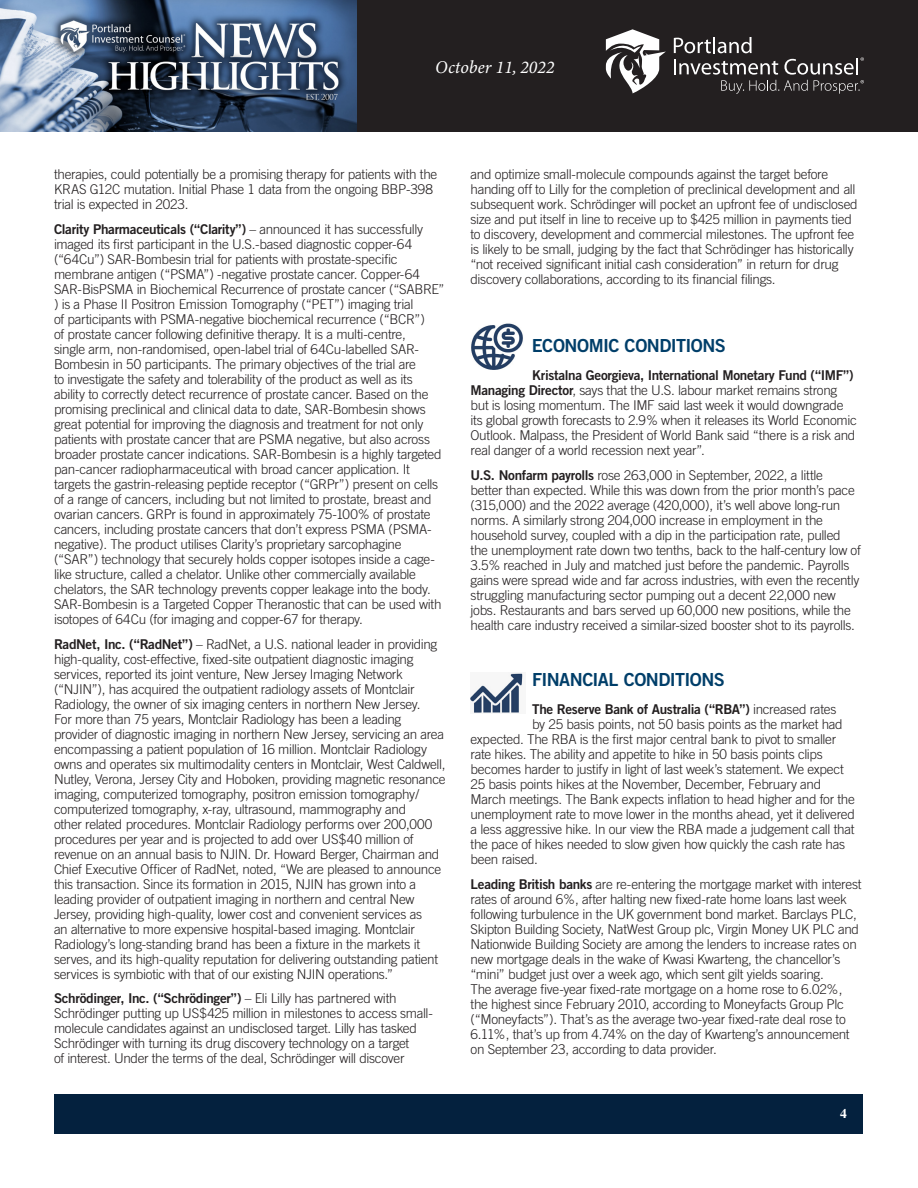
<style>
.page{position:relative;width:918px;height:1188px;background:#fff}
.page>*{position:absolute;margin:0;border:0;box-sizing:border-box;transform-origin:0 0}
.Article_-_Body{font:18px "Trade Gothic Bold Two";letter-spacing:-.03em;color:#003e69}
.t1{font:italic 18px "Minion Variable Concept";color:#fff}
.Article_-_Body-2{font:300 13.5px/15px "Trade Gothic";letter-spacing:-.02em;color:#231f20}
.Article_-_Body-3{font:13.5px "Trade Gothic Bold Two";letter-spacing:-.025em;color:#231f20}
.t2{font:700 13.5px "Times";color:#fff}
.s1{font-family:"Trade Gothic Bold Two";font-weight:400}
.s2{font-family:"Trade Gothic";font-weight:300}
</style>
<div class="page">
<div style="left:356px;top:0;width:562px;height:132px;background:#231f20"></div>
<img style="left:0;top:0;width:356px;height:132px">
<svg style="left:674px;top:37px;width:190px;height:57px"></svg>
<svg style="left:606px;top:29px;width:60px;height:64px"></svg>
<div style="left:55px;top:1094px;width:808px;height:39px;background:#04213e"></div>
<img style="left:471px;top:323px;width:52px;height:47px">
<img style="left:471px;top:673px;width:52px;height:40px">
<h1 class="t1" style="left:435px;top:55px;width:121px">October 11, 2022</h1>
<p class="Article_-_Body-2" style="left:54px;top:167px;width:385px">therapies, could potentially be a promising therapy for patients with the<br>KRAS G12C mutation. Initial Phase 1 data from the ongoing BBP-398 trial is expected in 2023.</p>
<p class="Article_-_Body-2" style="left:54px;top:221px;width:392px"><span class="s1">Clarity Pharmaceuticals (“Clarity”)</span> – announced it has successfully imaged its first participant in the U.S.-based diagnostic copper-64 (“64Cu”) SAR-Bombesin trial for patients with prostate-specific membrane antigen (“PSMA”) -negative prostate cancer. Copper-64<br>SAR-BisPSMA in Biochemical Recurrence of prostate cancer (“SABRE” ) is a Phase II Positron Emission Tomography (“PET”) imaging trial<br>of participants with PSMA-negative biochemical recurrence (“BCR”)<br>of prostate cancer following definitive therapy. It is a multi-centre,<br>single arm, non-randomised, open-label trial of 64Cu-labelled SAR-Bombesin in 50 participants. The primary objectives of the trial are<br>to investigate the safety and tolerability of the product as well as its ability to correctly detect recurrence of prostate cancer. Based on the promising preclinical and clinical data to date, SAR-Bombesin shows great potential for improving the diagnosis and treatment for not only patients with prostate cancer that are PSMA negative, but also across broader prostate cancer indications. SAR-Bombesin is a highly targeted pan-cancer radiopharmaceutical with broad cancer application. It targets the gastrin-releasing peptide receptor (“GRPr”) present on cells of a range of cancers, including but not limited to prostate, breast and ovarian cancers. GRPr is found in approximately 75-100% of prostate cancers, including prostate cancers that don’t express PSMA (PSMA&shy;negative). The product utilises Clarity’s proprietary sarcophagine (“SAR”) technology that securely holds copper isotopes inside a cage&shy;like structure, called a chelator. Unlike other commercially available chelators, the SAR technology prevents copper leakage into the body.<br>SAR-Bombesin is a Targeted Copper Theranostic that can be used with isotopes of 64Cu (for imaging and copper-67 for therapy.</p>
<p class="Article_-_Body-2" style="left:54px;top:636px;width:393px"><span class="s1">RadNet, Inc. (“RadNet”)</span> – RadNet, a U.S. national leader in providing high-quality, cost-effective, fixed-site outpatient diagnostic imaging services, reported its joint venture, New Jersey Imaging Network (“NJIN”), has acquired the outpatient radiology assets of Montclair Radiology, the owner of six imaging centers in northern New Jersey.<br>For more than 75 years, Montclair Radiology has been a leading provider of diagnostic imaging in northern New Jersey, servicing an area encompassing a patient population of 16 million. Montclair Radiology owns and operates six multimodality centers in Montclair, West Caldwell, Nutley, Verona, Jersey City and Hoboken, providing magnetic resonance imaging, computerized tomography, positron emission tomography/ computerized tomography, x-ray, ultrasound, mammography and<br>other related procedures. Montclair Radiology performs over 200,000 procedures per year and is projected to add over US$40 million of revenue on an annual basis to NJIN. Dr. Howard Berger, Chairman and Chief Executive Officer of RadNet, noted, “We are pleased to announce this transaction. Since its formation in 2015, NJIN has grown into a leading provider of outpatient imaging in northern and central New Jersey, providing high-quality, lower cost and convenient services as<br>an alternative to more expensive hospital-based imaging. Montclair Radiology’s long-standing brand has been a fixture in the markets it serves, and its high-quality reputation for delivering outstanding patient services is symbiotic with that of our existing NJIN operations.”</p>
<p class="Article_-_Body-2" style="left:54px;top:991px;width:380px"><span class="s1">Schrödinger, Inc. (“Schrödinger”)</span> – Eli Lilly has partnered with Schrödinger putting up US$425 million in milestones to access small&shy;molecule candidates against an undisclosed target. Lilly has tasked Schrödinger with turning its drug discovery technology on a target<br>of interest. Under the terms of the deal, Schrödinger will discover</p>
<p class="Article_-_Body-2" style="left:471px;top:167px;width:389px">and optimize small-molecule compounds against the target before handing off to Lilly for the completion of preclinical development and all subsequent work. Schrödinger will pocket an upfront fee of undisclosed size and put itself in line to receive up to $425 million in payments tied to discovery, development and commercial milestones. The upfront fee is likely to be small, judging by the fact that Schrödinger has historically “not received significant initial cash consideration” in return for drug discovery collaborations, according to its financial filings.</p>
<p class="Article_-_Body" style="left:532px;top:334px;width:195px">ECONOMIC CONDITIONS</p>
<p class="Article_-_Body-2" style="left:471px;top:368px;width:388px;text-indent:62px"><span class="s1">Kristalna Georgieva, International Monetary Fund (“IMF”)<br>Managing Director</span>, says that the U.S. labour market remains strong but is losing momentum. The IMF said last week it would downgrade its global growth forecasts to 2.9% when it releases its World Economic Outlook. Malpass, the President of World Bank said “there is a risk and real danger of a world recession next year”.</p>
<p class="Article_-_Body-2" style="left:471px;top:467px;width:392px"><span class="s1">U.S. Nonfarm payrolls</span> rose 263,000 in September, 2022, a little<br>better than expected. While this was down from the prior month’s pace (315,000) and the 2022 average (420,000), it’s well above long-run norms. A similarly strong 204,000 increase in employment in the household survey, coupled with a dip in the participation rate, pulled the unemployment rate down two tenths, back to the half-century low of 3.5% reached in July and matched just before the pandemic. Payrolls gains were spread wide and far across industries, with even the recently struggling manufacturing sector pumping out a decent 22,000 new jobs. Restaurants and bars served up 60,000 new positions, while the health care industry received a similar-sized booster shot to its payrolls.</p>
<p class="Article_-_Body" style="left:532px;top:668px;width:194px">FINANCIAL CONDITIONS</p>
<p class="Article_-_Body-3" style="left:532px;top:701px;width:306px">The Reserve Bank of Australia (“RBA”) <span class="s2">increased rates</span></p>
<p class="Article_-_Body-2" style="left:532px;top:717px;width:312px">by 25 basis points, not 50 basis points as the market had</p>
<p class="Article_-_Body-2" style="left:471px;top:732px;width:367px">expected. The RBA is the first major central bank to pivot to smaller</p>
<p class="Article_-_Body-2" style="left:471px;top:747px;width:354px">rate hikes. The ability and appetite to hike in 50 basis points clips</p>
<p class="Article_-_Body-2" style="left:471px;top:762px;width:375px">becomes harder to justify in light of last week’s statement. We expect</p>
<p class="Article_-_Body-2" style="left:471px;top:777px;width:352px">25 basis points hikes at the November, December, February and</p>
<p class="Article_-_Body-2" style="left:471px;top:792px;width:386px">March meetings. The Bank expects inflation to head higher and for the</p>
<p class="Article_-_Body-2" style="left:471px;top:807px;width:386px">unemployment rate to move lower in the months ahead, yet it delivered</p>
<p class="Article_-_Body-2" style="left:471px;top:822px;width:385px">a less aggressive hike. In our view the RBA made a judgement call that</p>
<p class="Article_-_Body-2" style="left:471px;top:837px;width:376px">the pace of hikes needed to slow given how quickly the cash rate has</p>
<p class="Article_-_Body-2" style="left:471px;top:852px;width:69px">been raised.</p>
<p class="Article_-_Body-2" style="left:471px;top:877px;width:393px"><span class="s1">Leading British banks</span> are re-entering the mortgage market with interest rates of around 6%, after halting new fixed-rate home loans last week following turbulence in the UK government bond market. Barclays PLC, Skipton Building Society, NatWest Group plc, Virgin Money UK PLC and Nationwide Building Society are among the lenders to increase rates on new mortgage deals in the wake of Kwasi Kwarteng, the chancellor’s “mini” budget just over a week ago, which sent gilt yields soaring.<br>The average five-year fixed-rate mortgage on a home rose to 6.02%, the highest since February 2010, according to Moneyfacts Group Plc (“Moneyfacts”). That’s as the average two-year fixed-rate deal rose to 6.11%, that’s up from 4.74% on the day of Kwarteng’s announcement on September 23, according to data provider.</p>
<p class="t2" style="left:840px;top:1100px;width:8px">4</p>
</div>
